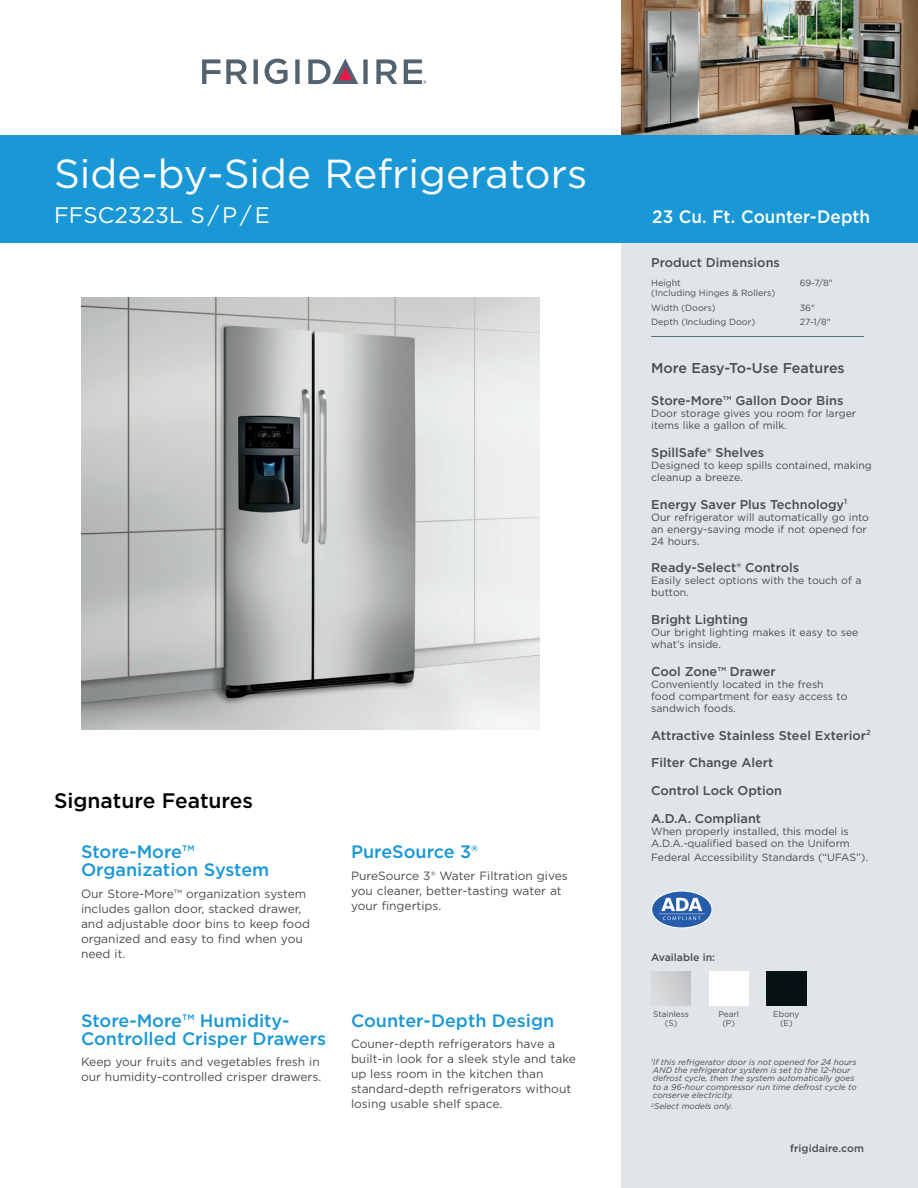
<style>
.page{position:relative;width:918px;height:1188px;background:#fff}
.page>*{position:absolute;margin:0;border:0;box-sizing:border-box;transform-origin:0 0}
.t1{font:40.5px "Gotham";color:#fff}
.t2{font:22.5px "Gotham";color:#fff}
.t3{font:500 21px "Gotham";color:#000}
.t4{font:500 18px/18px "Gotham";color:#1a98d6}
.t5{font:500 18px "Gotham";color:#fff;scale:.95 1}
.t6{font:500 14.25px "Gotham";color:#4b4c4d}
.t7{font:500 12.75px/27.8px "Gotham";color:#4b4c4d}
.t8{font:12px/15px "Gotham";color:#4b4c4d}
.t9{font:10.5px/12px "Gotham";color:#4b4c4d}
.t10{font:500 10.5px "Gotham";color:#4b4c4d}
.t11{font:9px/14.5px "Gotham";color:#4b4c4d}
.t12{font:italic 8.25px/8.2px "Gotham";color:#4b4c4d}
.t13{font:8.25px/9px "Gotham";color:#4b4c4d;text-align:center}
</style>
<div class="page">
<div style="left:621px;top:0;width:297px;height:1188px;background:#dfe5e9"></div>
<img style="left:621px;top:0;width:297px;height:135px">
<img style="left:81px;top:297px;width:459px;height:432px">
<svg style="left:265px;top:59px;width:23px;height:25px"></svg>
<svg style="left:202px;top:59px;width:18px;height:25px"></svg>
<svg style="left:226px;top:59px;width:21px;height:25px"></svg>
<svg style="left:254px;top:59px;width:4px;height:25px"></svg>
<svg style="left:295px;top:59px;width:5px;height:25px"></svg>
<svg style="left:376px;top:59px;width:21px;height:25px"></svg>
<svg style="left:308px;top:59px;width:60px;height:25px"></svg>
<svg style="left:404px;top:59px;width:23px;height:25px"></svg>
<div style="left:0;top:135px;width:918px;height:108px;background:#1a98d6"></div>
<hr style="left:651px;top:336px;width:213px;height:1px;background:#5b6f7b">
<img style="left:767px;top:971px;width:39px;height:35px">
<div style="left:709px;top:971px;width:40px;height:35px;background:#fff"></div>
<svg style="left:652px;top:892px;width:59px;height:35px"></svg>
<h1 class="t1" style="left:54px;top:147px;width:535px">Side-by-Side Refrigerators</h1>
<h2 class="t2" style="left:54px;top:201px;width:217px">FFSC2323L S / P / E</h2>
<h3 class="t5" style="left:652px;top:205px;width:231px">23 Cu. Ft. Counter-Depth</h3>
<h1 class="t1" style="left:54px;top:147px;width:342px">Drop-In Cooktop</h1>
<h2 class="t2" style="left:69px;top:201px;width:144px">PE 3085K S</h2>
<h3 class="t5" style="left:648px;top:205px;width:109px">30" Elec ric</h3>
<p class="t7" style="left:651px;top:249px;width:130px">Product Dimensions</p>
<p class="t11" style="left:651px;top:276px;width:31px">Height</p>
<p class="t11" style="left:800px;top:276px;width:35px">69-7/8"</p>
<p class="t11" style="left:651px;top:285px;width:126px">(Including Hinges &amp; Rollers)<br>Width (Doors)</p>
<p class="t11" style="left:800px;top:300px;width:17px">36"</p>
<h3 class="t3" style="left:54px;top:787px;width:201px">Signature Features</h3>
<h3 class="t4" style="left:81px;top:843px;width:190px">Store-More™<br>Organization System</h3>
<p class="t8" style="left:81px;top:886px;width:231px">Our Store-More™ organization system includes gallon door, stacked drawer, and adjustable door bins to keep food organized and easy to find when you need it.</p>
<h3 class="t4" style="left:81px;top:1011px;width:247px">Store-More™ Humidity-<br>Controlled Crisper Drawers</h3>
<p class="t8" style="left:81px;top:1054px;width:242px">Keep your fruits and vegetables fresh in our humidity-controlled crisper drawers.</p>
<h3 class="t4" style="left:351px;top:843px;width:129px">PureSource 3®</h3>
<p class="t8" style="left:351px;top:868px;width:218px">PureSource 3® Water Filtration gives you cleaner, better-tasting water at your fingertips.</p>
<h3 class="t4" style="left:351px;top:1011px;width:205px">Counter-Depth Design</h3>
<p class="t8" style="left:351px;top:1036px;width:226px">Couner-depth refrigerators have a built-in look for a sleek style and take up less room in the kitchen than standard-depth refrigerators without losing usable shelf space.</p>
<p class="t11" style="left:651px;top:315px;width:106px">Depth (Including Door)</p>
<p class="t11" style="left:800px;top:315px;width:33px">27-1/8"</p>
<h3 class="t6" style="left:651px;top:359px;width:195px">More Easy-To-Use Features</h3>
<p class="t7" style="left:651px;top:387px;width:194px">Store-More™ Gallon Door Bins</p>
<p class="t9" style="left:651px;top:407px;width:206px">Door storage gives you room for larger items like a gallon of milk.</p>
<p class="t7" style="left:651px;top:438px;width:115px">SpillSafe® Shelves</p>
<p class="t9" style="left:651px;top:459px;width:222px">Designed to keep spills contained, making cleanup a breeze.</p>
<p class="t7" style="left:651px;top:490px;width:197px">Energy Saver Plus Technology<sup>1</sup></p>
<p class="t9" style="left:651px;top:511px;width:219px">Our refrigerator will automatically go into an energy-saving mode if not opened for<br>24 hours.</p>
<p class="t7" style="left:651px;top:554px;width:150px">Ready-Select® Controls</p>
<p class="t9" style="left:651px;top:574px;width:212px">Easily select options with the touch of a button.</p>
<p class="t7" style="left:651px;top:606px;width:98px">Bright Lighting</p>
<p class="t9" style="left:651px;top:626px;width:209px">Our bright lighting makes it easy to see what’s inside.</p>
<p class="t7" style="left:651px;top:657px;width:126px">Cool Zone™ Drawer</p>
<p class="t9" style="left:651px;top:678px;width:198px">Conveniently located in the fresh food compartment for easy access to sandwich foods.</p>
<p class="t7" style="left:651px;top:721px;width:221px">Attractive Stainless Steel Exterior<sup>2<br></sup>Filter Change Alert<br>Control Lock Option<br>A.D.A. Compliant</p>
<p class="t9" style="left:651px;top:825px;width:200px">When properly installed, this model is<br>A.D.A.-qualified based on the Uniform</p>
<p class="t9" style="left:651px;top:851px;width:218px">Federal Accessibility Standards (“UFAS”).</p>
<p class="t10" style="left:651px;top:950px;width:65px">Available in:</p>
<p class="t13" style="left:653px;top:1009px;width:37px">Stainless (S)</p>
<p class="t13" style="left:773px;top:1009px;width:28px">Ebony (E)</p>
<p class="t13" style="left:718px;top:1009px;width:22px">Pearl (P)</p>
<p class="t12" style="left:651px;top:1058px;width:207px"><sup>1</sup>If this refrigerator door is not opened for 24 hours AND the refrigerator system is set to the 12-hour defrost cycle, then the system automatically goes to a 96-hour compressor run time defrost cycle to conserve electricity.</p>
<p class="t12" style="left:651px;top:1102px;width:83px"><sup>2</sup>Select models only.</p>
<p class="t10" style="left:790px;top:1141px;width:75px">frigidaire.com</p>
</div>
